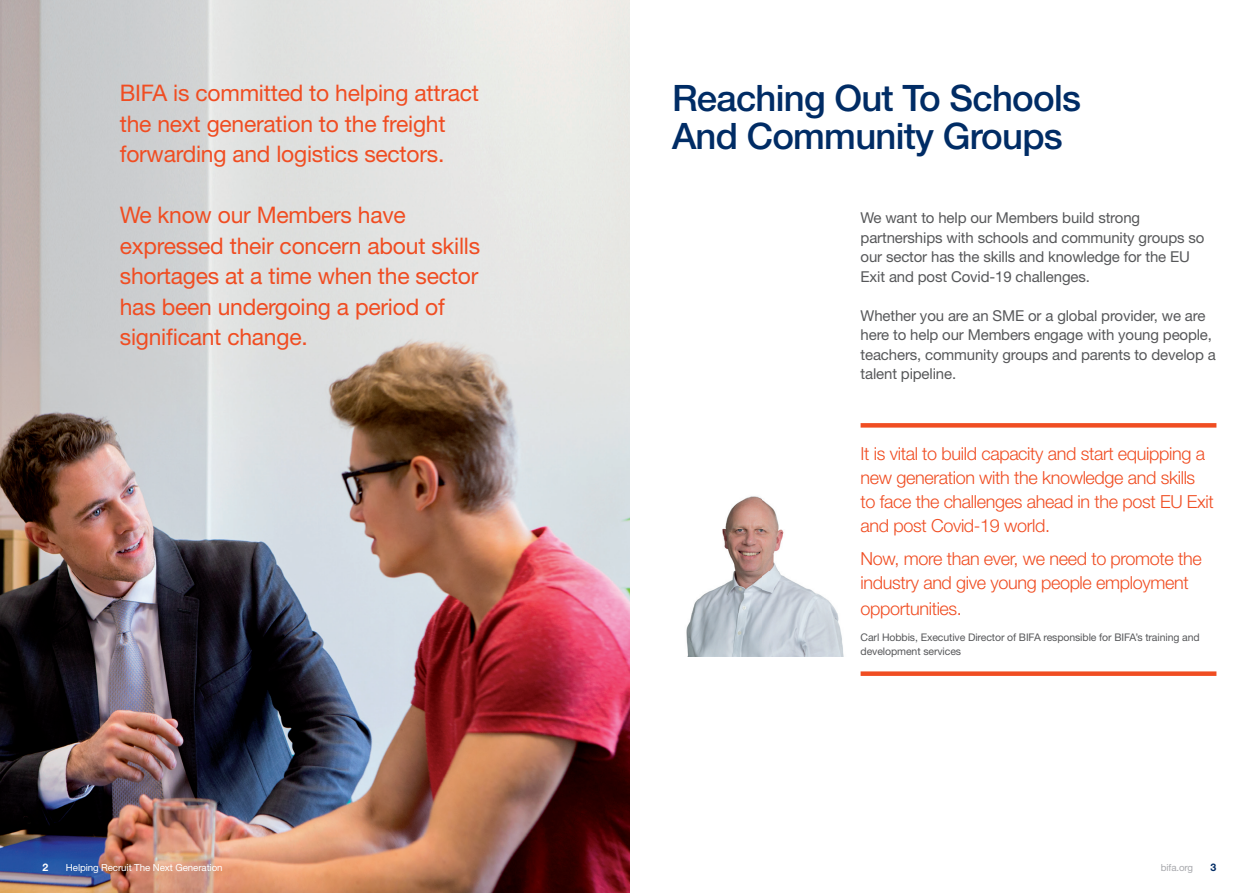
<style>
.page{position:relative;width:1259px;height:893px;background:#fff}
.page>*{position:absolute;margin:0;border:0;box-sizing:border-box;transform-origin:0 0}
.t1{font:500 36.45px/38px "Helvetica Neue LT Std";letter-spacing:-.02em;color:#002c65}
.t2{font:22.8px/30.5px "Helvetica Neue LT Std";letter-spacing:-.01em;color:#f04d22}
.t3{font:300 18px/24px "Helvetica Neue LT Std";letter-spacing:-.02em;color:#f04d22}
.t4{font:15px/19.5px "Helvetica Neue LT Std";letter-spacing:-.01em;color:#57585a}
.t5{font:10.5px/13.5px "Helvetica Neue LT Std";letter-spacing:-.01em;color:#57585a}
.t6{font:700 10.5px "Helvetica Neue LT Std";color:#fff}
.t7{font:700 10.5px "Helvetica Neue LT Std";color:#002c65}
.t8{font:9.75px "Helvetica Neue LT Std";letter-spacing:-.01em;color:#fff}
.t9{font:9.75px "Helvetica Neue LT Std";letter-spacing:-.01em;color:#a8a9ad}
</style>
<div class="page">
<img style="left:0;top:0;width:629px;height:893px">
<img style="left:686px;top:496px;width:158px;height:160px">
<div style="left:860px;top:423px;width:356px;height:5px;background:#f04d22"></div>
<div style="left:860px;top:671px;width:356px;height:5px;background:#f04d22"></div>
<h1 class="t1" style="left:672px;top:79px;width:410px">Reaching Out To Schools<br>And Community Groups</h1>
<h2 class="t2" style="left:120px;top:78px;width:361px">BIFA is committed to helping attract the next generation to the freight forwarding and logistics sectors.</h2>
<h2 class="t2" style="left:120px;top:200px;width:362px">We know our Members have expressed their concern about skills shortages at a time when the sector has been undergoing a period of significant change.</h2>
<p class="t4" style="left:860px;top:208px;width:345px">We want to help our Members build strong partnerships with schools and community groups so our sector has the skills and knowledge for the EU Exit and post Covid-19 challenges.</p>
<p class="t4" style="left:860px;top:306px;width:357px">Whether you are an SME or a global provider, we are here to help our Members engage with young people, teachers, community groups and parents to develop a talent pipeline.</p>
<p class="t3" style="left:860px;top:441px;width:355px">It is vital to build capacity and start equipping a new generation with the knowledge and skills to face the challenges ahead in the post EU Exit and post Covid-19 world.</p>
<p class="t3" style="left:860px;top:546px;width:343px;line-height:24.8px">Now, more than ever, we need to promote the industry and give young people employment opportunities.</p>
<p class="t5" style="left:860px;top:631px;width:340px">Carl Hobbis, Executive Director of BIFA responsible for BIFA’s training and development services</p>
<p class="t6" style="left:43px;top:860px;width:7px">2</p>
<p class="t8" style="left:66px;top:862px;width:158px">Helping Recruit The Next Generation</p>
<p class="t9" style="left:1160px;top:862px;width:34px">bifa.org</p>
<p class="t7" style="left:1210px;top:860px;width:7px">3</p>
</div>
